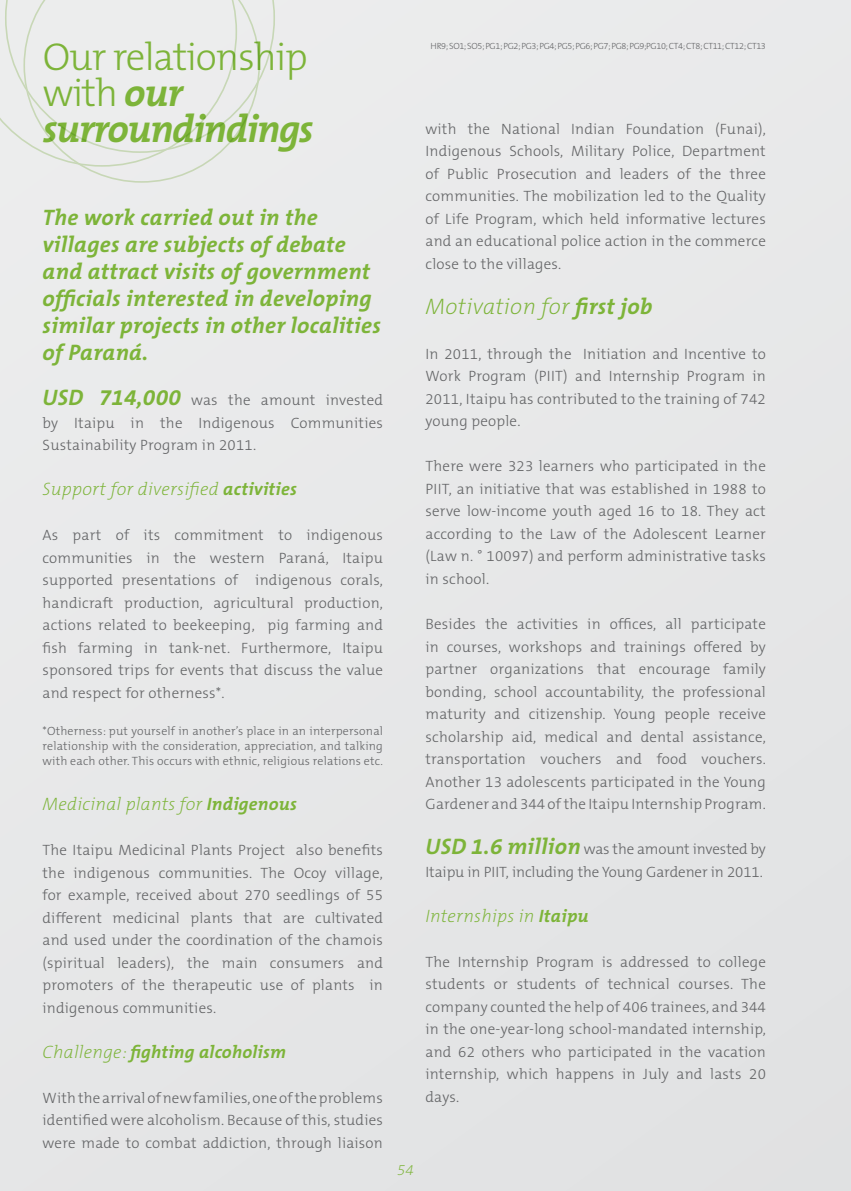
<style>
.page{position:relative;width:851px;height:1191px;background:#fff}
.page>*{position:absolute;margin:0;border:0;box-sizing:border-box;transform-origin:0 0}
.t1{font:300 39px/35.8px "The Mix B3";letter-spacing:-.03em;color:#7db439}
.t2{font:italic 700 39px "The Mix B7";letter-spacing:-.03em;color:#7db439}
.t3{font:italic 700 22.5px/27px "The Mix B7";letter-spacing:.015em;color:#7db439}
.t4{font:italic 200 22.5px "The Mix B2";letter-spacing:.015em;color:#7db439}
.t5{font:italic 200 18px "The Mix B2";letter-spacing:.015em;color:#7db439}
.t6{font:italic 700 18px "The Mix B7";letter-spacing:.015em;color:#7db439}
.t7{font:300 15px/22.5px "The Mix B3";letter-spacing:.015em;color:#636466;text-align:justify}
.t8{font:300 15px/22.5px "The Mix B3";letter-spacing:-.005em;color:#636466}
.t9{font:italic 200 15px "The Mix B2";color:#7db439}
.t10{font:300 12px/15px "The Mix B3";letter-spacing:.015em;color:#636466;text-align:justify}
.t11{font:300 9px "The Mix B3";letter-spacing:-.04em;color:#636466}
.s1{font-family:"The Mix B7";font-weight:700;font-style:italic}
.s2{font-family:"The Mix B7";font-weight:700;font-style:italic;font-size:22.5px;color:#7db439}
.s3{font-family:"The Mix B7";font-weight:700}
.s4{font-family:"The Mix B2";font-weight:200}
</style>
<div class="page">
<div style="left:0;top:0;width:850px;height:1191px;background:#e7e8e8"></div>
<svg style="left:5px;top:0;width:270px;height:141px"></svg>
<svg style="left:23px;top:0;width:237px;height:183px"></svg>
<h1 class="t1" style="left:43px;top:40px;width:266px">Our relationship with <span class="s1">our</span></h1>
<h1 class="t2" style="left:43px;top:108px;width:272px">surroundindings</h1>
<h2 class="t3" style="left:43px;top:205px;width:340px">The work carried out in the villages are subjects of debate and attract visits of government officials interested in developing similar projects in other localities of Paraná.</h2>
<p class="t7" style="left:43px;top:389px;width:342px"><span class="s2">USD 714,000</span> was the amount invested by Itaipu in the Indigenous Communities Sustainability Program in 2011.</p>
<p class="t5" style="left:43px;top:479px;width:256px">Support for diversified <span class="s3">activities</span></p>
<p class="t7" style="left:43px;top:524px;width:342px">As part of its commitment to indigenous communities in the western Paraná, Itaipu supported presentations of indigenous corals, handicraft production, agricultural production, actions related to beekeeping, pig farming and fish farming in tank-net. Furthermore, Itaipu sponsored trips for events that discuss the value and respect for otherness*.</p>
<p class="t10" style="left:43px;top:724px;width:342px">*Otherness: put yourself in another’s place in an interpersonal relationship with the consideration, appreciation, and talking with each other. This occurs with ethnic, religious relations etc.</p>
<p class="t5" style="left:43px;top:794px;width:256px">Medicinal plants for <span class="s3">Indigenous</span></p>
<p class="t7" style="left:43px;top:839px;width:342px">The Itaipu Medicinal Plants Project also benefits the indigenous communities. The Ocoy village, for example, received about 270 seedlings of 55 different medicinal plants that are cultivated and used under the coordination of the chamois (spiritual leaders), the main consumers and promoters of the therapeutic use of plants in indigenous communities.</p>
<p class="t6" style="left:43px;top:1042px;width:245px"><span class="s4">Challenge:</span> fighting alcoholism</p>
<p class="t7" style="left:43px;top:1087px;width:342px">With the arrival of new families, one of the problems identified were alcoholism. Because of this, studies were made to combat addiction, through liaison</p>
<p class="t11" style="left:430px;top:41px;width:337px">HR9; SO1; SO5; PG1; PG2; PG3; PG4; PG5; PG6; PG7; PG8; PG9;PG10; CT4; CT8; CT11; CT12; CT13</p>
<p class="t7" style="left:425px;top:118px;width:342px">with the National Indian Foundation (Funai), Indigenous Schools, Military Police, Department of Public Prosecution and leaders of the three communities. The mobilization led to the Quality of Life Program, which held informative lectures and an educational police action in the commerce close to the villages.</p>
<h2 class="t4" style="left:425px;top:294px;width:228px">Motivation for <span class="s3">first job</span></h2>
<p class="t7" style="left:425px;top:343px;width:342px">In 2011, through the Initiation and Incentive to Work Program (PIIT) and Internship Program in 2011, Itaipu has contributed to the training of 742 young people.</p>
<p class="t7" style="left:425px;top:455px;width:342px">There were 323 learners who participated in the PIIT, an initiative that was established in 1988 to serve low-income youth aged 16 to 18. They act according to the Law of the Adolescent Learner (Law n. ° 10097) and perform administrative tasks in school.</p>
<p class="t7" style="left:425px;top:613px;width:342px">Besides the activities in offices, all participate in courses, workshops and trainings offered by partner organizations that encourage family bonding, school accountability, the professional maturity and citizenship. Young people receive scholarship aid, medical and dental assistance, transportation vouchers and food vouchers.<br>Another 13 adolescents participated in the Young Gardener and 344 of the Itaipu Internship Program.</p>
<p class="t8" style="left:425px;top:838px;width:342px"><span class="s2">USD 1.6 million</span> was the amount invested by<br>Itaipu in PIIT, including the Young Gardener in 2011.</p>
<p class="t5" style="left:425px;top:906px;width:165px">Internships in <span class="s3">Itaipu</span></p>
<p class="t7" style="left:425px;top:950px;width:342px">The Internship Program is addressed to college students or students of technical courses. The company counted the help of 406 trainees, and 344 in the one-year-long school-mandated internship, and 62 others who participated in the vacation internship, which happens in July and lasts 20 days.</p>
<p class="t9" style="left:397px;top:1162px;width:18px">54</p>
</div>
